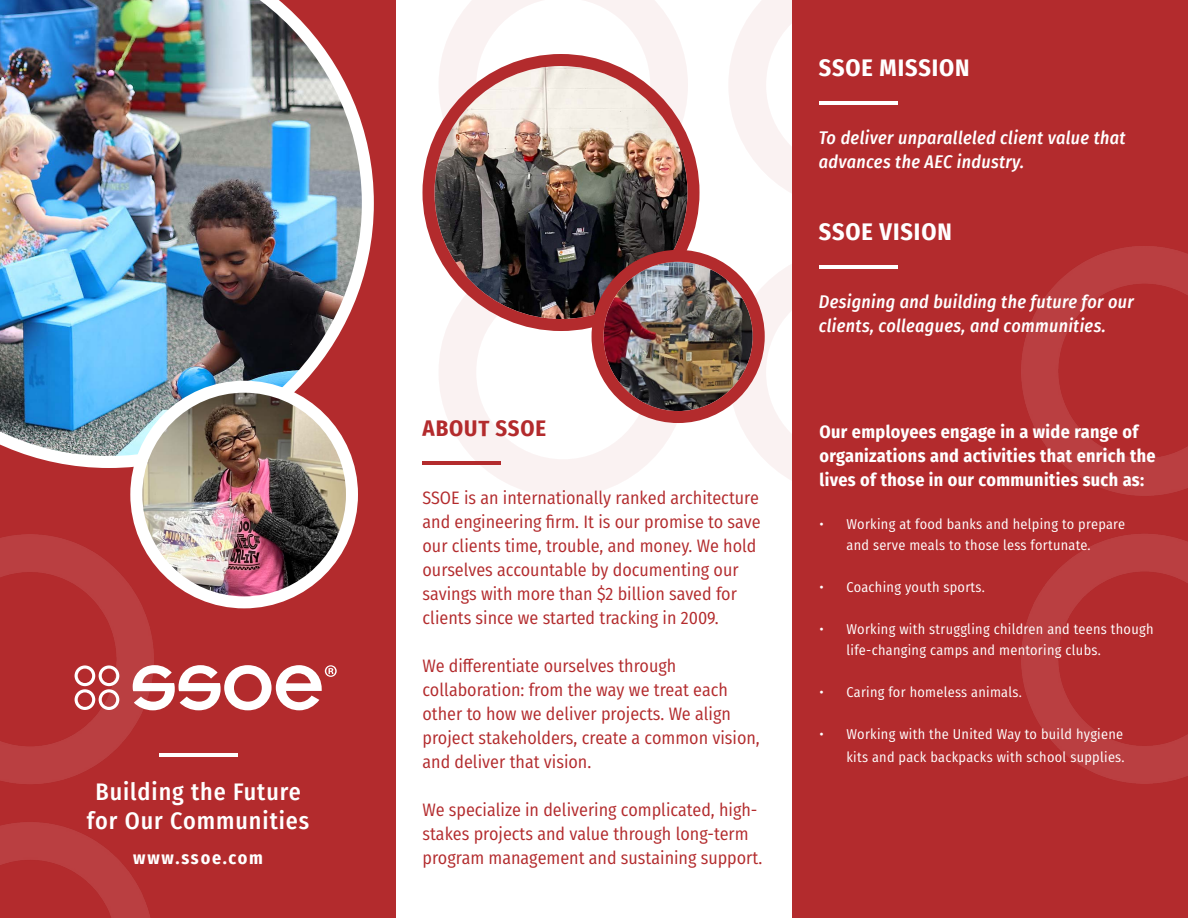
<style>
.page{position:relative;width:1188px;height:918px;background:#b32b2d}
.page>*{position:absolute;margin:0;border:0;box-sizing:border-box;transform-origin:0 0}
.t1{font:500 24px/28.8px "Fira Sans Condensed";letter-spacing:.04em;color:#fff;text-align:center}
.t2{font:700 24px "Fira Sans Condensed";letter-spacing:.04em;color:#fff}
.t3{font:700 22.5px "Fira Sans Condensed";letter-spacing:.04em;color:#b32b2d}
.t4{font:18px/24px "Fira Sans Condensed";color:#b32b2d}
.t5{font:italic 500 18px/24px "Fira Sans Condensed";letter-spacing:.02em;color:#fff}
.t6{font:700 18px/24px "Fira Sans Condensed";letter-spacing:.02em;color:#fff}
.t7{font:700 18px "Fira Sans Condensed";letter-spacing:.1em;color:#fff}
.t8{font:14.25px/21px "Fira Sans Condensed";letter-spacing:.02em;color:#fff;text-align:center}
</style>
<div class="page">
<div style="left:396px;top:0;width:396px;height:918px;background:#fff"></div>
<svg style="left:438px;top:0;width:250px;height:149px"></svg>
<svg style="left:728px;top:264px;width:170px;height:216px"></svg>
<svg style="left:438px;top:248px;width:249px;height:249px"></svg>
<svg style="left:729px;top:0;width:169px;height:193px"></svg>
<img style="left:1021px;top:247px;width:167px;height:537px">
<hr style="left:422px;top:462px;width:79px;height:3px;background:#b32b2d">
<div style="left:428px;top:60px;width:266px;height:265px;background:#b32b2d;border-radius:50%"></div>
<img style="left:434px;top:66px;width:254px;height:253px;border-radius:127px">
<div style="left:422px;top:54px;width:278px;height:277px;border:12px solid #b32b2d;border-radius:50%"></div>
<svg style="left:598px;top:256px;width:161px;height:161px;fill:#b32b2d"></svg>
<img style="left:604px;top:262px;width:149px;height:149px;border-radius:75px">
<div style="left:592px;top:250px;width:173px;height:173px;border:12px solid #b32b2d;border-radius:50%"></div>
<img style="left:0;top:534px;width:153px;height:384px">
<svg style="left:30px;top:125px;width:344px;height:343px"></svg>
<img style="left:0;top:0;width:362px;height:456px">
<div style="left:136px;top:387px;width:216px;height:215px;background:#fff;border-radius:50%"></div>
<div style="left:130px;top:381px;width:228px;height:227px;border:12px solid #fff;border-radius:50%"></div>
<img style="left:142px;top:393px;width:204px;height:203px;border-radius:102px">
<hr style="left:819px;top:102px;width:78px;height:3px;background:#fff">
<hr style="left:819px;top:266px;width:78px;height:3px;background:#fff">
<hr style="left:159px;top:754px;width:78px;height:3px;background:#fff">
<svg style="left:75px;top:665px;width:262px;height:45px"></svg>
<h1 class="t1" style="left:87px;top:776px;width:224px">Building the Future for Our Communities</h1>
<p class="t3" style="left:423px;top:409px;width:125px">ABOUT SSOE</p>
<p class="t4" style="left:422px;top:485px;width:340px">SSOE is an internationally ranked architecture and engineering firm. It is our promise to save our clients time, trouble, and money. We hold ourselves accountable by documenting our savings with more than $2 billion saved for clients since we started tracking in 2009.</p>
<p class="t4" style="left:422px;top:653px;width:339px">We differentiate ourselves through collaboration: from the way we treat each other to how we deliver projects. We align project stakeholders, create a common vision, and deliver that vision.</p>
<p class="t4" style="left:422px;top:797px;width:337px">We specialize in delivering complicated, high&shy;stakes projects and value through long-term</p>
<p class="t7" style="left:133px;top:843px;width:131px">www.ssoe.com</p>
<p class="t4" style="left:422px;top:845px;width:341px">program management and sustaining support.</p>
<h1 class="t2" style="left:819px;top:48px;width:152px">SSOE MISSION</h1>
<p class="t5" style="left:819px;top:125px;width:308px">To deliver unparalleled client value that advances the AEC industry.</p>
<h1 class="t2" style="left:819px;top:212px;width:134px">SSOE VISION</h1>
<p class="t5" style="left:819px;top:289px;width:317px">Designing and building the future for our clients, colleagues, and communities.</p>
<p class="t6" style="left:820px;top:418px;width:338px">Our employees engage in a wide range of organizations and activities that enrich the lives of those in our communities such as:</p>
<p class="t8" style="left:819px;top:514px;width:307px">• Working at food banks and helping to prepare and serve meals to those less fortunate.</p>
<p class="t8" style="left:819px;top:577px;width:167px">• Coaching youth sports.</p>
<p class="t8" style="left:847px;top:619px;width:309px;text-align:left;text-indent:-27px">• Working with struggling children and teens though life-changing camps and mentoring clubs.</p>
<p class="t8" style="left:819px;top:682px;width:204px">• Caring for homeless animals.</p>
<p class="t8" style="left:819px;top:723px;width:307px;line-height:22.5px;text-align:right">• Working with the United Way to build hygiene kits and pack backpacks with school supplies.</p>
</div>
